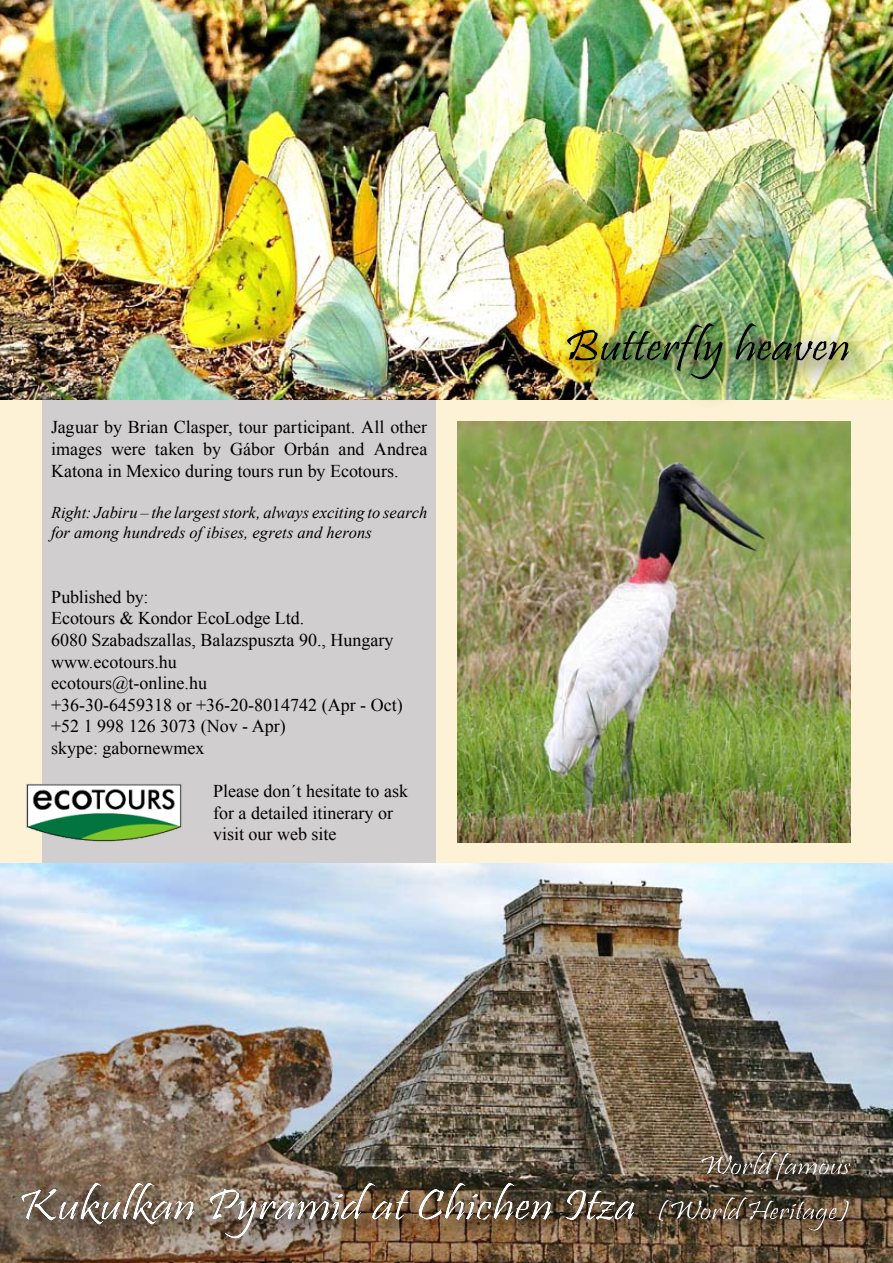
<style>
.page{position:relative;width:893px;height:1263px;background:#fdf2d6}
.page>*{position:absolute;margin:0;border:0;box-sizing:border-box;transform-origin:0 0}
.t1{font:45px "Pristina";color:#fff;scale:1.2 1}
.t2{font:45px "Pristina";color:#000;scale:1.2 1}
.t3{font:27px "Pristina";color:#fff;scale:1.2 1}
.t4{font:18px/21.6px "Times New Roman";color:#000}
.t5{font:italic 16.5px/19.8px "Times New Roman";color:#000}
.s1{font-size:27px}
</style>
<div class="page">
<div style="left:43px;top:400px;width:393px;height:464px;background:#d0cece"></div>
<img style="left:457px;top:422px;width:393px;height:421px">
<img style="left:26px;top:779px;width:156px;height:65px">
<img style="left:0;top:863px;width:893px;height:400px">
<div style="left:15px;top:1147px;width:878px;height:116px;background:#000;opacity:.75"></div>
<div style="left:0;top:1124px;width:893px;height:116px;background:#000;opacity:.75"></div>
<img style="left:0;top:0;width:893px;height:400px">
<img style="left:551px;top:307px;width:342px;height:136px">
<div style="left:541px;top:310px;width:344px;height:82px;background:#000;opacity:.75"></div>
<p class="t4" style="left:51px;top:416px;width:378px;text-align:justify">Jaguar by Brian Clasper, tour participant. All other images were taken by Gábor Orbán and Andrea Katona in Mexico during tours run by Ecotours.</p>
<p class="t5" style="left:51px;top:502px;width:378px">Right: Jabiru – the largest stork, always exciting to search for among hundreds of ibises, egrets and herons</p>
<p class="t4" style="left:51px;top:586px;width:353px">Published by:<br>Ecotours &amp; Kondor EcoLodge Ltd.<br>6080 Szabadszallas, Balazspuszta 90., Hungary www.ecotours.hu<br>ecotours@t-online.hu<br>+36-30-6459318 or +36-20-8014742 (Apr - Oct) +52 1 998 126 3073 (Nov - Apr)<br>skype: gabornewmex</p>
<p class="t4" style="left:213px;top:780px;width:196px">Please don´t hesitate to ask for a detailed itinerary or visit our web site</p>
<h1 class="t2" style="left:564px;top:321px;width:240px">Butterfly heaven</h1>
<h2 class="t3" style="left:699px;top:1151px;width:128px">World famous</h2>
<h1 class="t1" style="left:18px;top:1180px;width:695px">Kukulkan Pyramid at Chichen Itza <span class="s1">(World Heritage)</span></h1>
</div>
